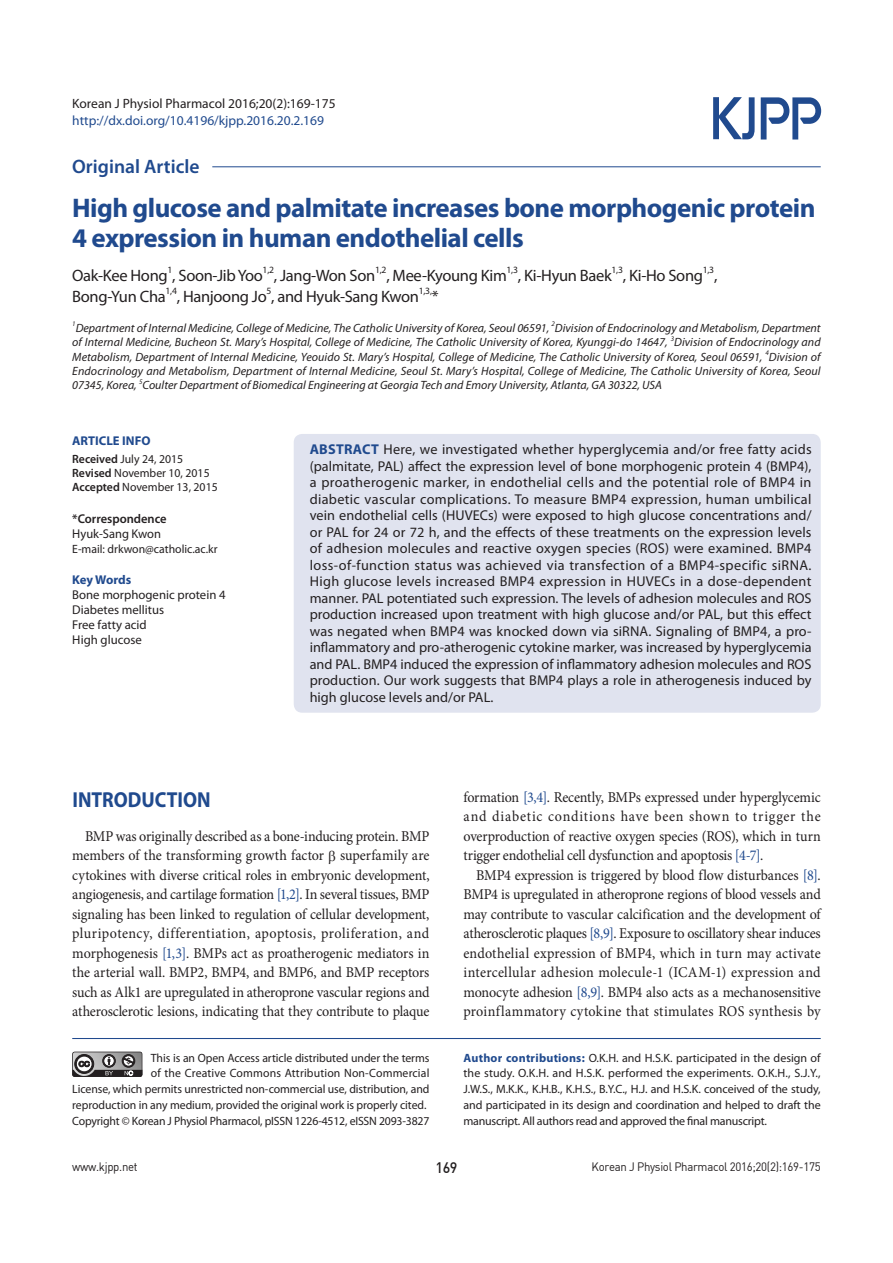
<style>
.page{position:relative;width:893px;height:1263px;background:#fff}
.page>*{position:absolute;margin:0;border:0;box-sizing:border-box;transform-origin:0 0}
.t1{font:700 27px/30px "Myriad Pro";letter-spacing:-.02em;color:#204a8e}
.t2{font:700 21.75px "Myriad Pro";color:#204a8e;scale:.9 1}
.t3{font:600 19.5px "Myriad Pro";color:#204a8e}
.t4{font:16.5px "Myriad Pro";letter-spacing:-.02em;color:#231f20}
.t5{font:15px/19.5px "Minion Pro";letter-spacing:-.005em;color:#231f20;text-align:justify;scale:.94 1}
.t6{font:15px "Minion Pro";letter-spacing:.02em;color:#231f20;scale:.94 1}
.t7{font:15px "Minion Pro";letter-spacing:.015em;color:#231f20;scale:.94 1}
.t8{font:15px "Minion Pro";letter-spacing:.055em;color:#231f20;scale:.94 1}
.t9{font:15px "Dinmed";color:#231f20;scale:.95 1}
.t10{font:14.25px/16.5px "Myriad Pro";color:#231f20;text-align:justify}
.t11{font:13.5px/16.2px "Myriad Pro";color:#204a8e}
.t12{font:12.75px/15px "Myriad Pro";color:#231f20}
.t13{font:600 12.75px/15.8px "Myriad Pro";color:#231f20}
.t14{font:700 12.75px "Myriad Pro";color:#204a8e}
.t15{font:12px/15.8px "Myriad Pro";letter-spacing:-.005em;color:#231f20;text-align:justify}
.t16{font:italic 12px/14.4px "Myriad Pro";letter-spacing:.005em;color:#231f20}
.t17{font:12px "Dinreg";letter-spacing:-.025em;color:#231f20;scale:.95 1}
.t18{font:9.6px "Myriad Pro";color:#231f20}
.t19{font:italic 7.05px "Myriad Pro";color:#231f20}
.s1{color:#231f20}
.s2{font-weight:600}
.s3{font-weight:400}
.s4{font-weight:700;color:#204a8e}
.s5{color:#204a8e}
</style>
<div class="page">
<hr style="left:72px;top:1038px;width:749px;height:1px;background:#204a8e">
<svg style="left:72px;top:1052px;width:70px;height:25px;background:#797778"></svg>
<hr style="left:212px;top:166px;width:609px;height:1px;background:#204a8e">
<svg style="left:713px;top:97px;width:108px;height:43px"></svg>
<div style="left:294px;top:434px;width:527px;height:279px;background:#e0e3ef;border-radius:9px"></div>
<p class="t11" style="left:72px;top:96px;width:265px"><span class="s1">Korean J Physiol Pharmacol 2016;20(2):169-175 </span>http://dx.doi.org/10.4196/kjpp.2016.20.2.169</p>
<p class="t3" style="left:72px;top:159px;width:129px">Original Article</p>
<p class="t1" style="left:72px;top:193px;width:745px">High glucose and palmitate increases bone morphogenic protein<br>4 expression in human endothelial cells</p>
<p class="t4" style="left:72px;top:266px;width:192px">Oak-Kee Hong , Soon-Jib Yoo</p>
<p class="t18" style="left:167px;top:264px;width:6px">1</p>
<p class="t18" style="left:263px;top:264px;width:13px">1,2</p>
<p class="t4" style="left:274px;top:266px;width:103px">, Jang-Won Son</p>
<p class="t18" style="left:375px;top:264px;width:13px">1,2</p>
<p class="t4" style="left:386px;top:266px;width:122px">, Mee-Kyoung Kim</p>
<p class="t18" style="left:506px;top:264px;width:13px">1,3</p>
<p class="t4" style="left:518px;top:266px;width:95px">, Ki-Hyun Baek</p>
<p class="t18" style="left:611px;top:264px;width:13px">1,3</p>
<p class="t4" style="left:623px;top:266px;width:82px">, Ki-Ho Song</p>
<p class="t18" style="left:703px;top:264px;width:13px">1,3</p>
<p class="t4" style="left:714px;top:266px;width:5px">,</p>
<p class="t18" style="left:266px;top:285px;width:6px">5</p>
<p class="t18" style="left:419px;top:285px;width:15px">1,3,</p>
<p class="t4" style="left:432px;top:287px;width:8px">*</p>
<p class="t4" style="left:72px;top:287px;width:95px">Bong-Yun Cha</p>
<p class="t18" style="left:165px;top:285px;width:13px">1,4</p>
<p class="t4" style="left:177px;top:287px;width:244px">, Hanjoong Jo , and Hyuk-Sang Kwon</p>
<p class="t19" style="left:72px;top:321px;width:5px">1</p>
<p class="t16" style="left:76px;top:321px;width:475px">Department of Internal Medicine, College of Medicine, The Catholic University of Korea, Seoul 06591,</p>
<p class="t19" style="left:551px;top:321px;width:5px">2</p>
<p class="t16" style="left:72px;top:321px;width:750px;text-indent:483px">Division of Endocrinology and Metabolism, Department of Internal Medicine, Bucheon St. Mary’s Hospital, College of Medicine, The Catholic University of Korea, Kyunggi-do 14647,</p>
<p class="t19" style="left:671px;top:336px;width:5px">3</p>
<p class="t16" style="left:72px;top:336px;width:750px;text-indent:602px">Division of Endocrinology and<br>Metabolism, Department of Internal Medicine, Yeouido St. Mary’s Hospital, College of Medicine, The Catholic University of Korea, Seoul 06591,</p>
<p class="t19" style="left:765px;top:350px;width:5px">4</p>
<p class="t16" style="left:72px;top:350px;width:750px;text-align:justify;text-indent:697px">Division of Endocrinology and Metabolism, Department of Internal Medicine, Seoul St. Mary’s Hospital, College of Medicine, The Catholic University of Korea, Seoul 07345, Korea,</p>
<p class="t19" style="left:139px;top:379px;width:5px">5</p>
<p class="t16" style="left:142px;top:379px;width:521px">Coulter Department of Biomedical Engineering at Georgia Tech and Emory University, Atlanta, GA 30322, USA</p>
<p class="t14" style="left:72px;top:433px;width:80px">ARTICLE INFO</p>
<p class="t15" style="left:72px;top:452px;width:147px;line-height:14px;text-align:left"><span class="s2">Received</span> July 24, 2015<br><span class="s2">Revised</span> November 10, 2015<br><span class="s2">Accepted</span> November 13, 2015</p>
<p class="t13" style="left:72px;top:511px;width:96px">*Correspondence<br><span class="s3">Hyuk-Sang Kwon</span></p>
<p class="t15" style="left:72px;top:541px;width:147px">E-mail: drkwon@catholic.ac.kr</p>
<p class="t12" style="left:72px;top:572px;width:155px"><span class="s4">Key Words<br></span>Bone morphogenic protein 4<br>Diabetes mellitus<br>Free fatty acid<br>High glucose</p>
<p class="t10" style="left:310px;top:441px;width:503px"><span class="s4">ABSTRACT</span> Here, we investigated whether hyperglycemia and/or free fatty acids (palmitate, PAL) affect the expression level of bone morphogenic protein 4 (BMP4), a proatherogenic marker, in endothelial cells and the potential role of BMP4 in diabetic vascular complications. To measure BMP4 expression, human umbilical vein endothelial cells (HUVECs) were exposed to high glucose concentrations and/ or PAL for 24 or 72 h, and the effects of these treatments on the expression levels of adhesion molecules and reactive oxygen species (ROS) were examined. BMP4 loss-of-function status was achieved via transfection of a BMP4-specific siRNA.<br>High glucose levels increased BMP4 expression in HUVECs in a dose-dependent manner. PAL potentiated such expression. The levels of adhesion molecules and ROS production increased upon treatment with high glucose and/or PAL, but this effect was negated when BMP4 was knocked down via siRNA. Signaling of BMP4, a pro&shy;inflammatory and pro-atherogenic cytokine marker, was increased by hyperglycemia and PAL. BMP4 induced the expression of inflammatory adhesion molecules and ROS production. Our work suggests that BMP4 plays a role in atherogenesis induced by high glucose levels and/or PAL.</p>
<p class="t2" style="left:72px;top:787px;width:155px">INTRODUCTION</p>
<p class="t5" style="left:72px;top:827px;width:382px;text-indent:13px">BMP was originally described as a bone-inducing protein. BMP members of the transforming growth factor superfamily are cytokines with diverse critical roles in embryonic development, angiogenesis, and cartilage formation <span class="s5">[1,2]</span>. In several tissues, BMP signaling has been linked to regulation of cellular development, pluripotency, differentiation, apoptosis, proliferation, and morphogenesis <span class="s5">[1,3]</span>. BMPs act as proatherogenic mediators in the arterial wall. BMP2, BMP4, and BMP6, and BMP receptors such as Alk1 are upregulated in atheroprone vascular regions and atherosclerotic lesions, indicating that they contribute to plaque</p>
<p class="t15" style="left:72px;top:1050px;width:359px;text-align:right">This is an Open Access article distributed under the terms<br>of the Creative Commons Attribution Non-Commercial<br>License, which permits unrestricted non-commercial use, distribution, and reproduction in any medium, provided the original work is properly cited.<br>Copyright © Korean J Physiol Pharmacol, pISSN 1226-4512, eISSN 2093-3827</p>
<p class="t5" style="left:463px;top:788px;width:381px">formation <span class="s5">[3,4]</span>. Recently, BMPs expressed under hyperglycemic</p>
<p class="t8" style="left:463px;top:810px;width:381px">and diabetic conditions have been shown to trigger the</p>
<p class="t5" style="left:463px;top:827px;width:381px">overproduction of reactive oxygen species (ROS), which in turn</p>
<p class="t5" style="left:463px;top:847px;width:320px">trigger endothelial cell dysfunction and apoptosis <span class="s5">[4-7]</span>.</p>
<p class="t5" style="left:476px;top:866px;width:368px">BMP4 expression is triggered by blood flow disturbances <span class="s5">[8]</span>.</p>
<p class="t5" style="left:463px;top:886px;width:382px">BMP4 is upregulated in atheroprone regions of blood vessels and</p>
<p class="t5" style="left:463px;top:905px;width:382px">may contribute to vascular calcification and the development of</p>
<p class="t5" style="left:463px;top:925px;width:382px">atherosclerotic plaques <span class="s5">[8,9]</span>. Exposure to oscillatory shear induces</p>
<p class="t5" style="left:463px;top:944px;width:381px">endothelial expression of BMP4, which in turn may activate</p>
<p class="t6" style="left:463px;top:966px;width:381px">intercellular adhesion molecule-1 (ICAM-1) expression and</p>
<p class="t5" style="left:463px;top:983px;width:381px">monocyte adhesion <span class="s5">[8,9]</span>. BMP4 also acts as a mechanosensitive</p>
<p class="t7" style="left:463px;top:1005px;width:381px">proinflammatory cytokine that stimulates ROS synthesis by</p>
<p class="t15" style="left:463px;top:1050px;width:359px"><span class="s4">Author contributions:</span> O.K.H. and H.S.K. participated in the design of the study. O.K.H. and H.S.K. performed the experiments. O.K.H., S.J.Y., J.W.S., M.K.K., K.H.B., K.H.S., B.Y.C., H.J. and H.S.K. conceived of the study, and participated in its design and coordination and helped to draft the manuscript. All authors read and approved the final manuscript.</p>
<p class="t17" style="left:72px;top:1159px;width:70px">www.kjpp.net</p>
<p class="t9" style="left:435px;top:1158px;width:25px">169</p>
<p class="t17" style="left:592px;top:1159px;width:243px">Korean J Physiol Pharmacol 2016;20(2):169-175</p>
</div>
